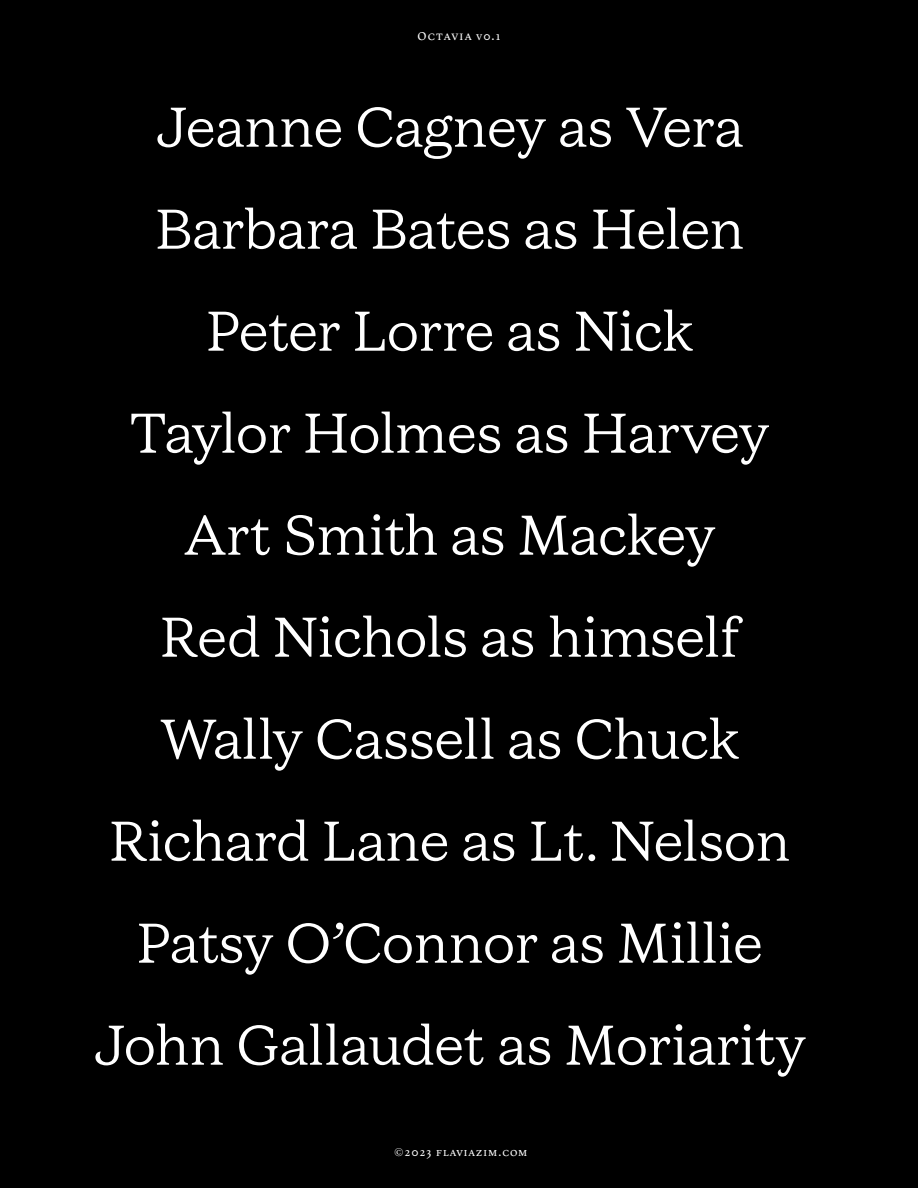
<style>
.page{position:relative;width:918px;height:1188px;background:#000}
.page>*{position:absolute;margin:0;border:0;box-sizing:border-box;transform-origin:0 0}
.t1{font:60px "Octavia";letter-spacing:-.01em;color:#fff}
.t2{font:12px "Lygia";letter-spacing:.12em;color:#fff}
.t3{font:11.25px "Lygia";letter-spacing:.135em;color:#fff}
.s1{font-size:12px}
</style>
<div class="page">
<p class="t2" style="left:417px;top:26px;width:85px">Octavia v0.1</p>
<p class="t1" style="left:155px;top:94px;width:590px">Jeanne Cagney as Vera</p>
<p class="t1" style="left:155px;top:196px;width:591px">Barbara Bates as Helen</p>
<p class="t1" style="left:206px;top:298px;width:489px">Peter Lorre as Nick</p>
<p class="t1" style="left:130px;top:400px;width:641px">Taylor Holmes as Harvey</p>
<p class="t1" style="left:184px;top:502px;width:533px">Art Smith as Mackey</p>
<p class="t1" style="left:160px;top:604px;width:581px">Red Nichols as himself</p>
<p class="t1" style="left:160px;top:706px;width:581px">Wally Cassell as Chuck</p>
<p class="t1" style="left:109px;top:808px;width:683px">Richard Lane as Lt. Nelson</p>
<p class="t1" style="left:136px;top:910px;width:628px">Patsy O’Connor as Millie</p>
<p class="t1" style="left:93px;top:1012px;width:714px">John Gallaudet as Moriarity</p>
<p class="t3" style="left:394px;top:1143px;width:135px"><span class="s1">©2023</span> flaviazim.com</p>
</div>
